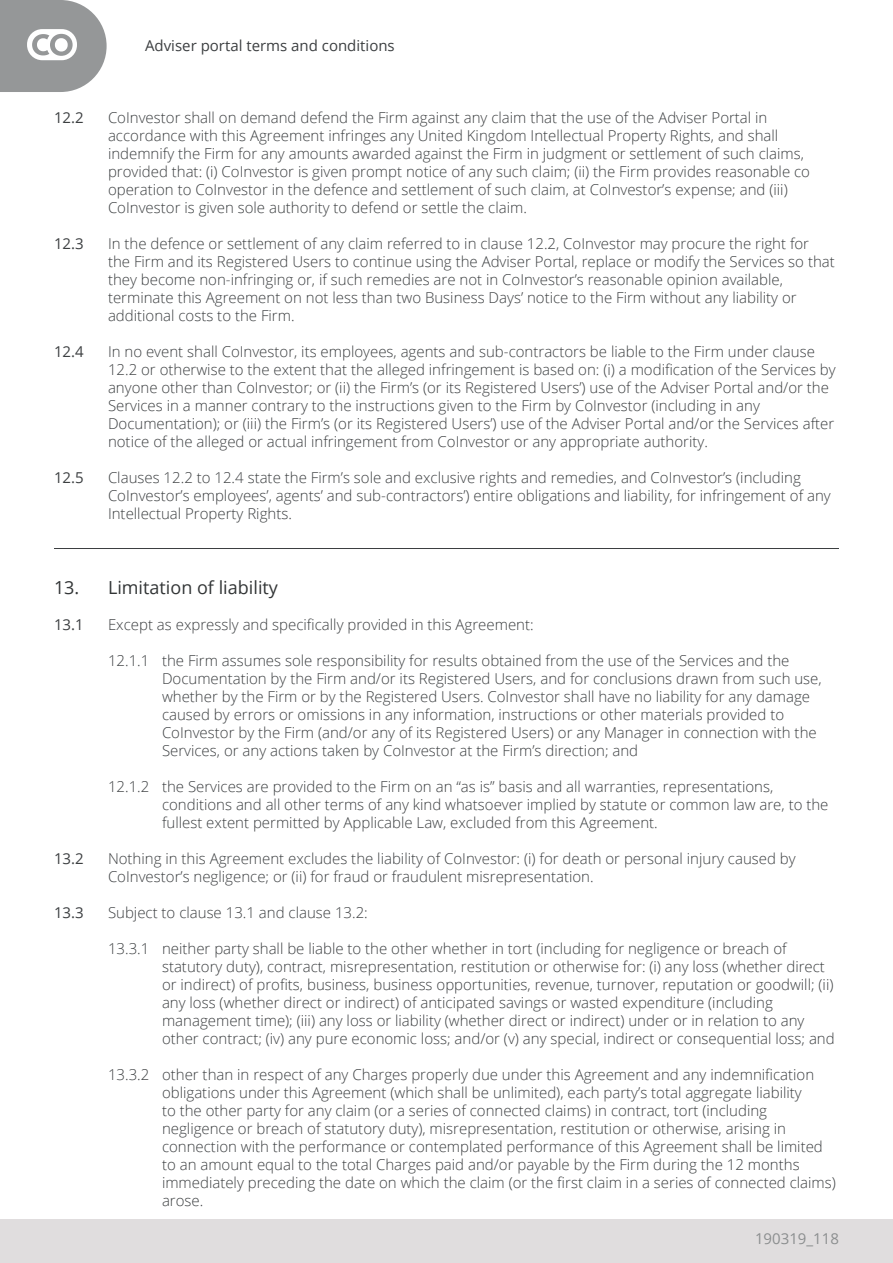
<style>
.page{position:relative;width:893px;height:1263px;background:#fff}
.page>*{position:absolute;margin:0;border:0;box-sizing:border-box;transform-origin:0 0}
.t1{font:18px "Open Sans";color:#323536}
.t2{font:300 15px/18px "Open Sans";color:#3c3f41}
.t3{font:15px "Open Sans";color:#3c3f41}
.t4{font:15px "Open Sans";color:#8b8e8f}
</style>
<div class="page">
<div style="left:0;top:1219px;width:893px;height:44px;background:#e0ddde"></div>
<svg style="left:0;top:0;width:107px;height:92px"></svg>
<hr style="left:54px;top:548px;width:785px;height:1px;background:#3c3f41">
<p class="t3" style="left:145px;top:35px;width:251px">Adviser portal terms and conditions</p>
<p class="t3" style="left:54px;top:107px;width:31px">12.2</p>
<p class="t2" style="left:108px;top:108px;width:703px">CoInvestor shall on demand defend the Firm against any claim that the use of the Adviser Portal in accordance with this Agreement infringes any United Kingdom Intellectual Property Rights, and shall indemnify the Firm for any amounts awarded against the Firm in judgment or settlement of such claims, provided that: (i) CoInvestor is given prompt notice of any such claim; (ii) the Firm provides reasonable co operation to CoInvestor in the defence and settlement of such claim, at CoInvestor’s expense; and (iii)<br>CoInvestor is given sole authority to defend or settle the claim.</p>
<p class="t3" style="left:54px;top:233px;width:31px">12.3</p>
<p class="t2" style="left:108px;top:234px;width:728px">In the defence or settlement of any claim referred to in clause 12.2, CoInvestor may procure the right for the Firm and its Registered Users to continue using the Adviser Portal, replace or modify the Services so that they become non-infringing or, if such remedies are not in CoInvestor’s reasonable opinion available, terminate this Agreement on not less than two Business Days’ notice to the Firm without any liability or additional costs to the Firm.</p>
<p class="t3" style="left:54px;top:341px;width:31px">12.4</p>
<p class="t2" style="left:108px;top:342px;width:729px">In no event shall CoInvestor, its employees, agents and sub-contractors be liable to the Firm under clause 12.2 or otherwise to the extent that the alleged infringement is based on: (i) a modification of the Services by anyone other than CoInvestor; or (ii) the Firm’s (or its Registered Users’) use of the Adviser Portal and/or the Services in a manner contrary to the instructions given to the Firm by CoInvestor (including in any Documentation); or (iii) the Firm’s (or its Registered Users’) use of the Adviser Portal and/or the Services after notice of the alleged or actual infringement from CoInvestor or any appropriate authority.</p>
<p class="t3" style="left:54px;top:467px;width:31px">12.5</p>
<p class="t2" style="left:108px;top:468px;width:724px">Clauses 12.2 to 12.4 state the Firm’s sole and exclusive rights and remedies, and CoInvestor’s (including<br>CoInvestor’s employees’, agents’ and sub-contractors’) entire obligations and liability, for infringement of any<br>Intellectual Property Rights.</p>
<p class="t1" style="left:54px;top:575px;width:225px">13. Limitation of liability</p>
<p class="t3" style="left:54px;top:614px;width:31px">13.1</p>
<p class="t2" style="left:108px;top:615px;width:427px">Except as expressly and specifically provided in this Agreement:</p>
<p class="t2" style="left:162px;top:651px;width:661px;text-indent:-54px">12.1.1 the Firm assumes sole responsibility for results obtained from the use of the Services and the Documentation by the Firm and/or its Registered Users, and for conclusions drawn from such use, whether by the Firm or by the Registered Users. CoInvestor shall have no liability for any damage caused by errors or omissions in any information, instructions or other materials provided to CoInvestor by the Firm (and/or any of its Registered Users) or any Manager in connection with the Services, or any actions taken by CoInvestor at the Firm’s direction; and</p>
<p class="t2" style="left:162px;top:777px;width:668px;text-indent:-54px">12.1.2 the Services are provided to the Firm on an “as is” basis and all warranties, representations, conditions and all other terms of any kind whatsoever implied by statute or common law are, to the fullest extent permitted by Applicable Law, excluded from this Agreement.</p>
<p class="t3" style="left:54px;top:848px;width:31px">13.2</p>
<p class="t2" style="left:108px;top:849px;width:689px">Nothing in this Agreement excludes the liability of CoInvestor: (i) for death or personal injury caused by<br>CoInvestor’s negligence; or (ii) for fraud or fraudulent misrepresentation.</p>
<p class="t3" style="left:54px;top:902px;width:31px">13.3</p>
<p class="t2" style="left:108px;top:903px;width:261px">Subject to clause 13.1 and clause 13.2:</p>
<p class="t2" style="left:162px;top:939px;width:674px;text-indent:-54px">13.3.1 neither party shall be liable to the other whether in tort (including for negligence or breach of statutory duty), contract, misrepresentation, restitution or otherwise for: (i) any loss (whether direct or indirect) of profits, business, business opportunities, revenue, turnover, reputation or goodwill; (ii) any loss (whether direct or indirect) of anticipated savings or wasted expenditure (including management time); (iii) any loss or liability (whether direct or indirect) under or in relation to any other contract; (iv) any pure economic loss; and/or (v) any special, indirect or consequential loss; and</p>
<p class="t2" style="left:162px;top:1065px;width:675px;text-indent:-54px">13.3.2 other than in respect of any Charges properly due under this Agreement and any indemnification obligations under this Agreement (which shall be unlimited), each party’s total aggregate liability<br>to the other party for any claim (or a series of connected claims) in contract, tort (including negligence or breach of statutory duty), misrepresentation, restitution or otherwise, arising in connection with the performance or contemplated performance of this Agreement shall be limited to an amount equal to the total Charges paid and/or payable by the Firm during the 12 months immediately preceding the date on which the claim (or the first claim in a series of connected claims) arose.</p>
<p class="t4" style="left:755px;top:1228px;width:85px">190319_118</p>
</div>
